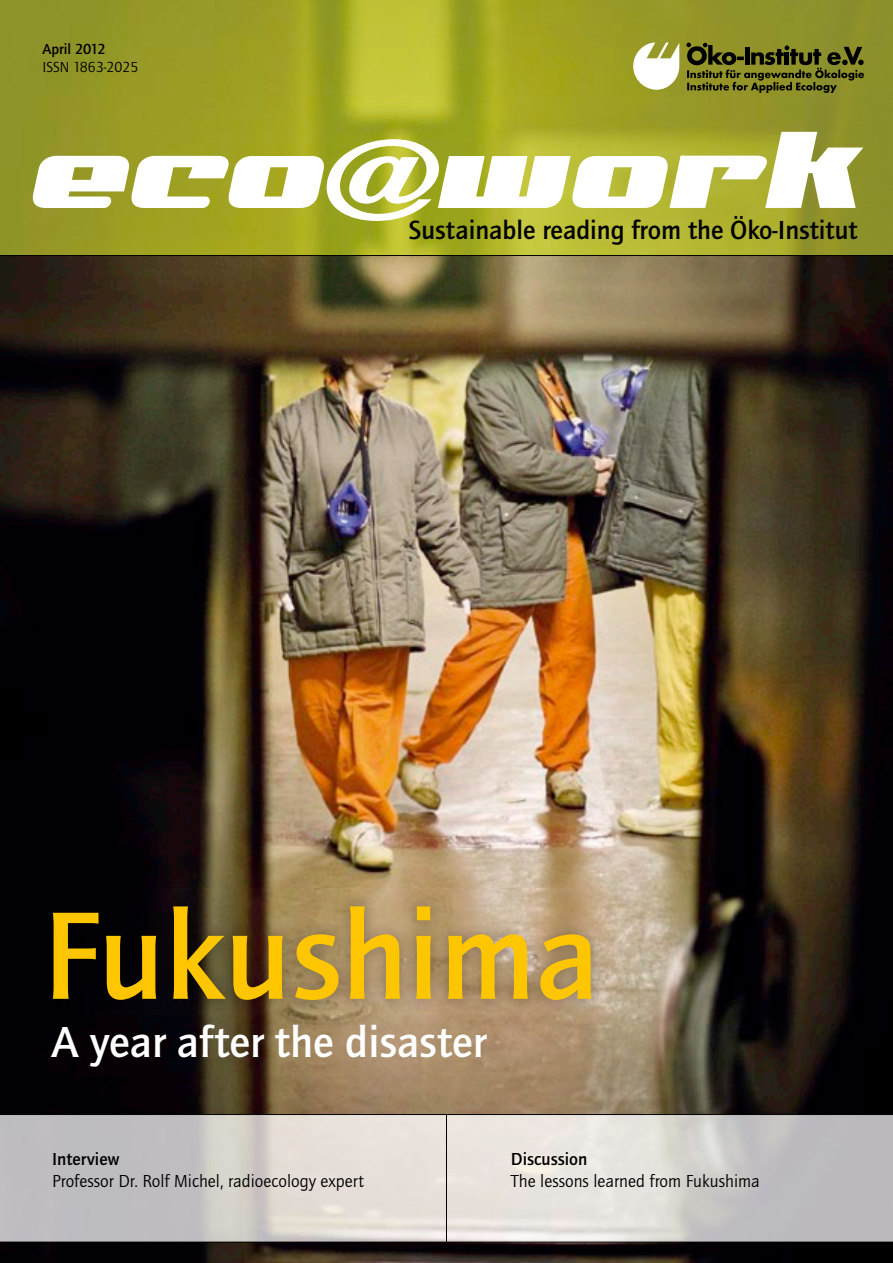
<style>
.page{position:relative;width:893px;height:1263px;background:#fff}
.page>*{position:absolute;margin:0;border:0;box-sizing:border-box;transform-origin:0 0}
.t1{font:700 129px "Quay Itc T";color:#fdc600}
.t2{font:700 45px "Quay Itc T";color:#fff}
.t3{font:700 27px "Quay Itc T";color:#000}
.t4{font:18px "Quay Itc T";color:#000}
.t5{font:700 18px "Quay Itc T";color:#000}
.t6{font:15px "Quay Itc T";color:#000}
.t7{font:700 15px "Quay Itc T";color:#000}
</style>
<div class="page">
<img style="left:0;top:0;width:893px;height:1263px">
<hr style="left:0;top:255px;width:893px;height:1px;background:#000">
<svg style="left:633px;top:43px;width:46px;height:47px"></svg>
<svg style="left:686px;top:43px;width:178px;height:50px;background:#64641c"></svg>
<img style="left:0;top:1115px;width:893px;height:127px">
<hr style="left:0;top:1114px;width:893px;height:1px;background:#000">
<hr style="left:0;top:1242px;width:893px;height:1px;background:#000">
<hr style="left:446px;top:1114px;width:1px;height:128px;background:#000">
<svg style="left:33px;top:132px;width:830px;height:89px"></svg>
<img style="left:35px;top:889px;width:570px;height:125px">
<p class="t7" style="left:43px;top:41px;width:65px">April 2012</p>
<p class="t6" style="left:43px;top:59px;width:98px">ISSN 1863-2025</p>
<h3 class="t3" style="left:408px;top:215px;width:451px">Sustainable reading from the Öko-Institut</h3>
<h1 class="t1" style="left:43px;top:883px;width:558px">Fukushima</h1>
<h2 class="t2" style="left:51px;top:1017px;width:436px">A year after the disaster</h2>
<p class="t5" style="left:52px;top:1149px;width:69px">Interview</p>
<p class="t4" style="left:52px;top:1171px;width:313px">Professor Dr. Rolf Michel, radioecology expert</p>
<p class="t5" style="left:511px;top:1149px;width:78px">Discussion</p>
<p class="t4" style="left:511px;top:1171px;width:250px">The lessons learned from Fukushima</p>
</div>
